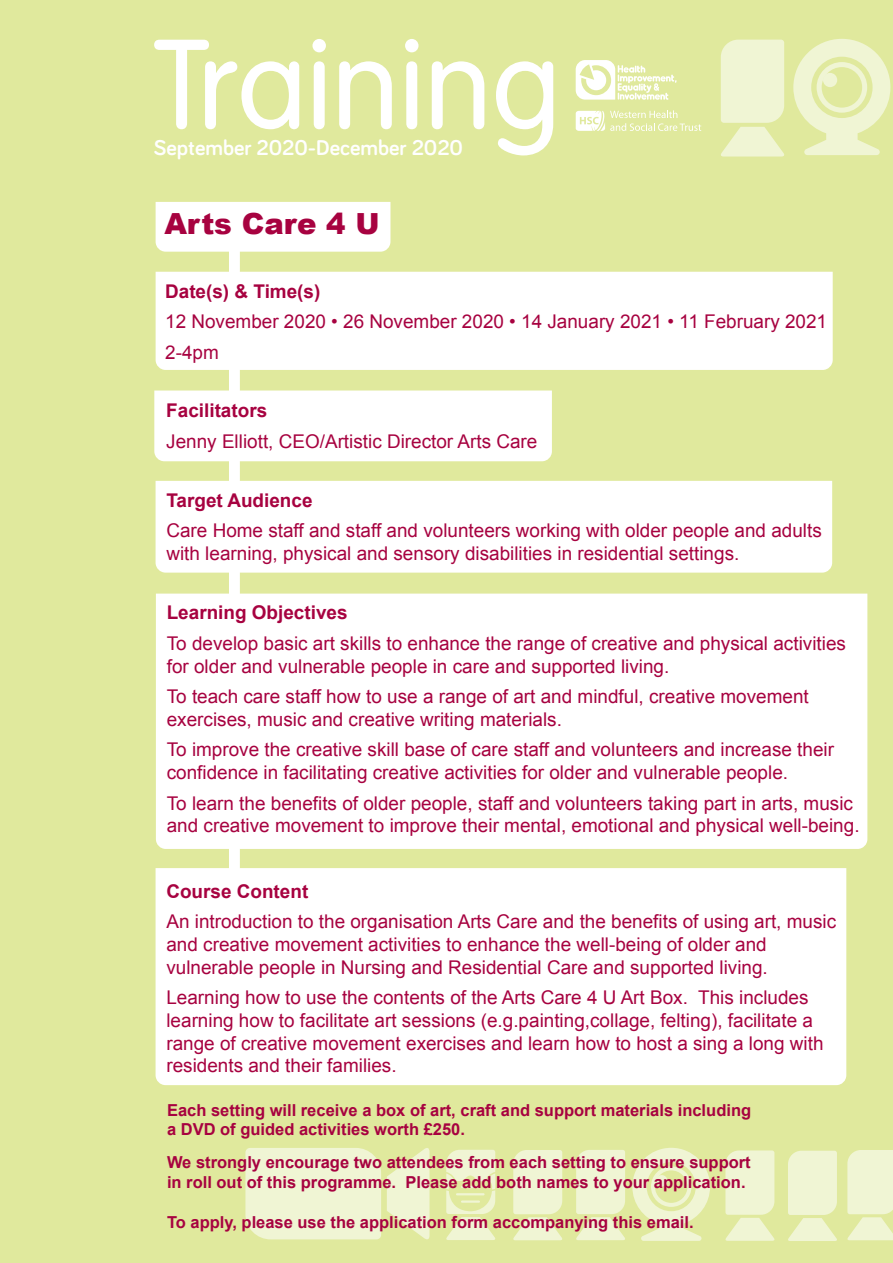
<style>
.page{position:relative;width:893px;height:1263px;background:#e0e99d}
.page>*{position:absolute;margin:0;border:0;box-sizing:border-box;transform-origin:0 0}
.t1{font:300 124.8px "VAG Rounded";color:#fff}
.t2{font:900 29.1px "Arial";color:#a70240}
.t3{font:700 22.05px "Bariol";color:#fff}
.t4{font:18.9px/22.6px "Arial";color:#a70240}
.t5{font:700 18.9px "Arial";color:#a70240}
.t6{font:700 16.5px/19.8px "Arial";color:#a70240}
</style>
<div class="page">
<svg style="left:576px;top:60px;width:101px;height:40px"></svg>
<svg style="left:576px;top:110px;width:125px;height:21px"></svg>
<svg style="left:513px;top:1150px;width:50px;height:90px;background:#edf3cc"></svg>
<svg style="left:576px;top:1150px;width:49px;height:90px;background:#edf3cc"></svg>
<svg style="left:632px;top:1148px;width:78px;height:93px"></svg>
<div style="left:655px;top:1170px;width:32px;height:33px;background:#e0e99d;border-radius:50%"></div>
<div style="left:656px;top:1175px;width:11px;height:11px;background:#f0f5d4;border-radius:50%"></div>
<svg style="left:387px;top:1148px;width:42px;height:92px"></svg>
<div style="left:245px;top:1148px;width:136px;height:91px;background:#f0f5d4"></div>
<svg style="left:788px;top:1151px;width:49px;height:90px;background:#edf3cd"></svg>
<svg style="left:725px;top:1150px;width:50px;height:91px;background:#edf3cb"></svg>
<svg style="left:847px;top:1150px;width:46px;height:90px;background:#eef3cd"></svg>
<svg style="left:721px;top:40px;width:64px;height:117px;background:#edf3cc"></svg>
<svg style="left:793px;top:39px;width:97px;height:116px"></svg>
<div style="left:822px;top:67px;width:40px;height:41px;background:#e0e99d;border-radius:50%"></div>
<div style="left:823px;top:73px;width:14px;height:14px;background:#f0f5d4;border-radius:50%"></div>
<svg style="left:446px;top:1150px;width:50px;height:90px"></svg>
<div style="left:229px;top:247px;width:11px;height:652px;background:#fff"></div>
<div style="left:156px;top:202px;width:234px;height:50px;background:#fff"></div>
<div style="left:156px;top:272px;width:677px;height:98px;background:#fff"></div>
<div style="left:154px;top:390px;width:398px;height:71px;background:#fff"></div>
<div style="left:156px;top:481px;width:676px;height:92px;background:#fff"></div>
<div style="left:156px;top:594px;width:711px;height:255px;background:#fff"></div>
<div style="left:156px;top:868px;width:690px;height:217px;background:#fff"></div>
<h1 class="t1" style="left:154px;top:13px;width:409px">Training</h1>
<p class="t3" style="left:154px;top:133px;width:311px">September 2020-December 2020</p>
<h2 class="t2" style="left:164px;top:203px;width:217px">Arts Care 4 U</h2>
<p class="t5" style="left:165px;top:279px;width:157px">Date(s) &amp; Time(s)</p>
<p class="t4" style="left:165px;top:307px;width:663px;line-height:30.6px">12 November 2020 • 26 November 2020 • 14 January 2021 • 11 February 2021<br>2-4pm</p>
<p class="t5" style="left:166px;top:398px;width:102px">Facilitators</p>
<p class="t4" style="left:166px;top:430px;width:373px">Jenny Elliott, CEO/Artistic Director Arts Care</p>
<p class="t5" style="left:166px;top:487px;width:148px">Target Audience</p>
<p class="t4" style="left:166px;top:520px;width:657px">Care Home staff and staff and volunteers working with older people and adults with learning, physical and sensory disabilities in residential settings.</p>
<p class="t5" style="left:167px;top:600px;width:182px">Learning Objectives</p>
<p class="t4" style="left:167px;top:632px;width:681px">To develop basic art skills to enhance the range of creative and physical activities for older and vulnerable people in care and supported living.</p>
<p class="t4" style="left:167px;top:685px;width:644px">To teach care staff how to use a range of art and mindful, creative movement exercises, music and creative writing materials.</p>
<p class="t4" style="left:167px;top:739px;width:669px">To improve the creative skill base of care staff and volunteers and increase their confidence in facilitating creative activities for older and vulnerable people.</p>
<p class="t4" style="left:167px;top:792px;width:694px">To learn the benefits of older people, staff and volunteers taking part in arts, music and creative movement to improve their mental, emotional and physical well-being.</p>
<p class="t5" style="left:166px;top:879px;width:143px">Course Content</p>
<p class="t4" style="left:166px;top:911px;width:671px">An introduction to the organisation Arts Care and the benefits of using art, music and creative movement activities to enhance the well-being of older and vulnerable people in Nursing and Residential Care and supported living.</p>
<p class="t4" style="left:166px;top:986px;width:659px">Learning how to use the contents of the Arts Care 4 U Art Box. This includes learning how to facilitate art sessions (e.g.painting,collage, felting), facilitate a range of creative movement exercises and learn how to host a sing a long with residents and their families.</p>
<p class="t6" style="left:167px;top:1100px;width:586px">Each setting will receive a box of art, craft and support materials including a DVD of guided activities worth £250.</p>
<p class="t6" style="left:167px;top:1153px;width:585px">We strongly encourage two attendees from each setting to ensure support in roll out of this programme. Please add both names to your application.</p>
<p class="t6" style="left:167px;top:1213px;width:528px">To apply, please use the application form accompanying this email.</p>
</div>
